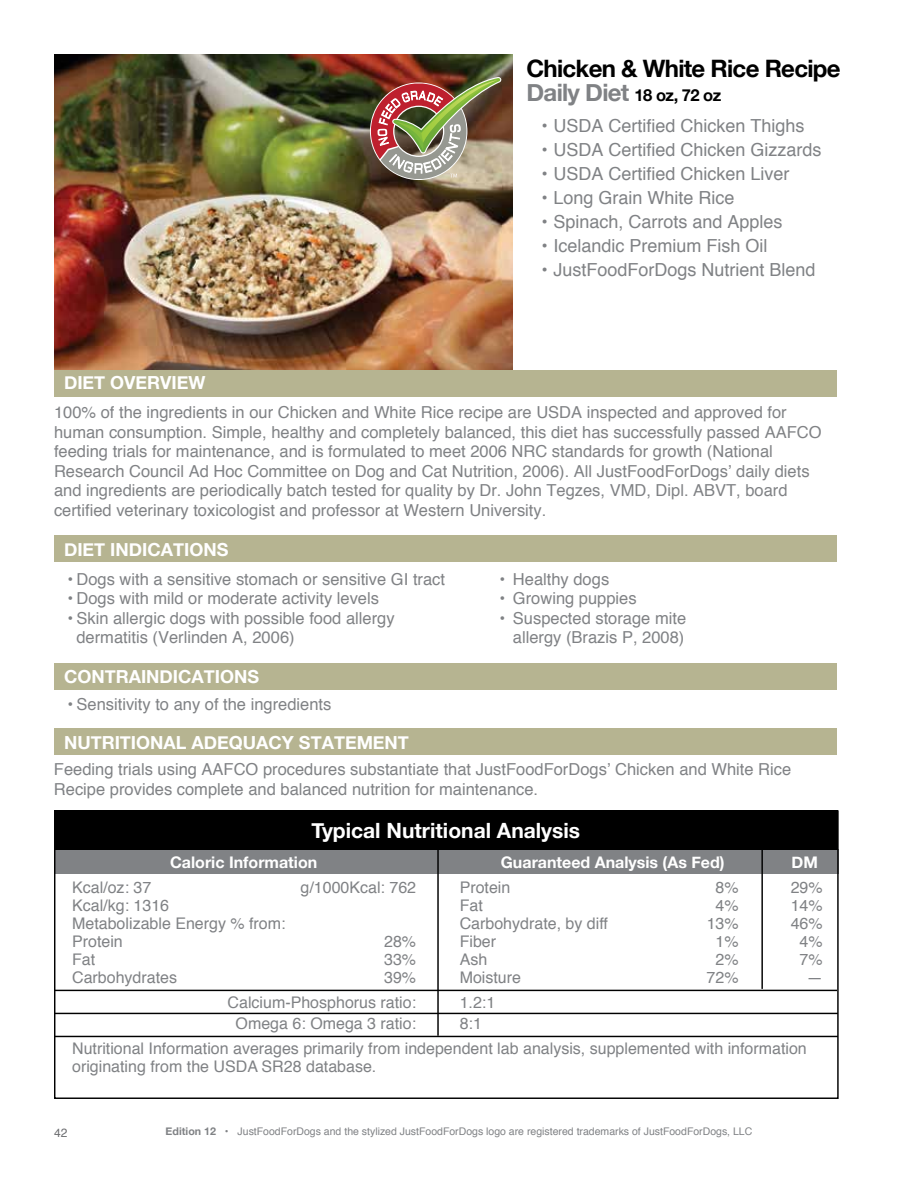
<style>
.page{position:relative;width:918px;height:1188px;background:#fff}
.page>*{position:absolute;margin:0;border:0;box-sizing:border-box;transform-origin:0 0}
.t1{font:700 24px/24px "Helvetica Neue";letter-spacing:-.03em;color:#000}
.t2{font:700 21px "Helvetica Neue";color:#fff}
.t3{font:18px "Helvetica";color:#808285}
.t4{font:700 18px "Helvetica Neue";color:#fff}
.t5{font:16.5px/19.5px "Helvetica";color:#808285}
.t6{font:16.05px/24.8px "Helvetica";color:#808285}
.t7{font:700 16.05px "Helvetica Neue";color:#fff}
.t8{font:12px "Helvetica";color:#6d6e71}
.t9{font:10.5px "Helvetica";color:#808285}
.s1{color:#808285}
.s2{font-size:16.5px}
.s3{font-family:"Helvetica Neue";font-size:18px;color:#fff}
.s4{font-family:"Helvetica Neue";font-weight:700;font-size:10.65px}
</style>
<div class="page">
<img style="left:54px;top:54px;width:459px;height:316px">
<div style="left:54px;top:370px;width:783px;height:27px;background:#b6b491"></div>
<div style="left:54px;top:535px;width:783px;height:27px;background:#b6b491"></div>
<div style="left:54px;top:663px;width:783px;height:27px;background:#b6b491"></div>
<div style="left:54px;top:728px;width:783px;height:27px;background:#b6b491"></div>
<div style="left:55px;top:850px;width:784px;height:24px;background:#808285"></div>
<div style="left:55px;top:810px;width:783px;height:40px;background:#000"></div>
<hr style="left:437px;top:828px;width:2px;height:208px;background:#000">
<hr style="left:761px;top:828px;width:2px;height:161px;background:#000">
<hr style="left:55px;top:990px;width:782px;height:1px;background:#000">
<hr style="left:55px;top:1013px;width:783px;height:1px;background:#000">
<hr style="left:55px;top:1036px;width:783px;height:1px;background:#000">
<img style="left:371px;top:76px;width:131px;height:103px">
<p class="t4" style="left:64px;top:369px;width:143px">DIET OVERVIEW</p>
<h1 class="t1" style="left:527px;top:57px;width:316px">Chicken &amp; White Rice Recipe<br><span class="s1">Daily Diet</span> <span class="s2">18 oz, 72 oz</span></h1>
<p class="t3" style="left:542px;top:112px;width:265px">• USDA Certified Chicken Thighs</p>
<p class="t3" style="left:542px;top:136px;width:282px">• USDA Certified Chicken Gizzards</p>
<p class="t3" style="left:542px;top:160px;width:250px">• USDA Certified Chicken Liver</p>
<p class="t3" style="left:542px;top:184px;width:195px">• Long Grain White Rice</p>
<p class="t3" style="left:542px;top:208px;width:243px">• Spinach, Carrots and Apples</p>
<p class="t3" style="left:542px;top:232px;width:228px">• Icelandic Premium Fish Oil</p>
<p class="t3" style="left:542px;top:256px;width:276px">• JustFoodForDogs Nutrient Blend</p>
<p class="t5" style="left:54px;top:403px;width:769px">100% of the ingredients in our Chicken and White Rice recipe are USDA inspected and approved for human consumption. Simple, healthy and completely balanced, this diet has successfully passed AAFCO feeding trials for maintenance, and is formulated to meet 2006 NRC standards for growth (National Research Council Ad Hoc Committee on Dog and Cat Nutrition, 2006). All JustFoodForDogs’ daily diets and ingredients are periodically batch tested for quality by Dr. John Tegzes, VMD, Dipl. ABVT, board certified veterinary toxicologist and professor at Western University.</p>
<p class="t4" style="left:64px;top:536px;width:166px">DIET INDICATIONS</p>
<p class="t5" style="left:67px;top:570px;width:379px">• Dogs with a sensitive stomach or sensitive GI tract</p>
<p class="t5" style="left:499px;top:570px;width:111px">• Healthy dogs</p>
<p class="t5" style="left:67px;top:589px;width:313px">• Dogs with mild or moderate activity levels</p>
<p class="t5" style="left:499px;top:589px;width:139px">• Growing puppies</p>
<p class="t5" style="left:67px;top:609px;width:329px">• Skin allergic dogs with possible food allergy</p>
<p class="t5" style="left:499px;top:609px;width:188px">• Suspected storage mite</p>
<p class="t5" style="left:76px;top:628px;width:220px">dermatitis (Verlinden A, 2006)</p>
<p class="t5" style="left:513px;top:628px;width:173px">allergy (Brazis P, 2008)</p>
<p class="t4" style="left:64px;top:662px;width:197px">CONTRAINDICATIONS</p>
<p class="t5" style="left:67px;top:695px;width:265px">• Sensitivity to any of the ingredients</p>
<p class="t4" style="left:64px;top:728px;width:346px">NUTRITIONAL ADEQUACY STATEMENT</p>
<p class="t5" style="left:54px;top:760px;width:739px">Feeding trials using AAFCO procedures substantiate that JustFoodForDogs’ Chicken and White Rice<br>Recipe provides complete and balanced nutrition for maintenance.</p>
<p class="t2" style="left:312px;top:814px;width:270px">Typical Nutritional Analysis</p>
<p class="t7" style="left:170px;top:850px;width:149px">Caloric Information</p>
<p class="t7" style="left:501px;top:850px;width:225px">Guaranteed Analysis (As Fed)</p>
<p class="t7" style="left:792px;top:850px;width:28px">DM</p>
<p class="t6" style="left:72px;top:876px;width:81px">Kcal/oz: 37</p>
<p class="t6" style="left:301px;top:876px;width:117px">g/1000Kcal: 762</p>
<p class="t6" style="left:460px;top:876px;width:52px">Protein</p>
<p class="t6" style="left:716px;top:876px;width:25px">8%</p>
<p class="t6" style="left:791px;top:876px;width:34px">29%</p>
<p class="t6" style="left:72px;top:894px;width:98px">Kcal/kg: 1316</p>
<p class="t6" style="left:460px;top:894px;width:25px">Fat</p>
<p class="t6" style="left:716px;top:894px;width:25px">4%</p>
<p class="t6" style="left:791px;top:894px;width:34px">14%</p>
<p class="t6" style="left:72px;top:912px;width:215px">Metabolizable Energy % from:</p>
<p class="t6" style="left:460px;top:912px;width:150px">Carbohydrate, by diff</p>
<p class="t6" style="left:707px;top:912px;width:34px">13%</p>
<p class="t6" style="left:791px;top:912px;width:34px">46%</p>
<p class="t6" style="left:72px;top:930px;width:52px">Protein</p>
<p class="t6" style="left:384px;top:930px;width:34px">28%</p>
<p class="t6" style="left:460px;top:930px;width:38px">Fiber</p>
<p class="t6" style="left:716px;top:930px;width:25px">1%</p>
<p class="t6" style="left:800px;top:930px;width:25px">4%</p>
<p class="t6" style="left:72px;top:948px;width:25px">Fat</p>
<p class="t6" style="left:384px;top:948px;width:34px">33%</p>
<p class="t6" style="left:460px;top:948px;width:29px">Ash</p>
<p class="t6" style="left:716px;top:948px;width:25px">2%</p>
<p class="t6" style="left:800px;top:948px;width:25px">7%</p>
<p class="t6" style="left:72px;top:966px;width:106px">Carbohydrates</p>
<p class="t6" style="left:384px;top:966px;width:34px">39%</p>
<p class="t6" style="left:460px;top:966px;width:63px">Moisture</p>
<p class="t6" style="left:707px;top:966px;width:34px">72%</p>
<p class="t6" style="left:807px;top:966px;width:18px">—</p>
<p class="t6" style="left:228px;top:990px;width:190px">Calcium-Phosphorus ratio:</p>
<p class="t6" style="left:460px;top:990px;width:37px">1.2:1</p>
<p class="t6" style="left:236px;top:1012px;width:182px">Omega 6: Omega 3 ratio:</p>
<p class="t6" style="left:72px;top:1012px;width:736px;text-indent:388px">8:1<br>Nutritional Information averages primarily from independent lab analysis, supplemented with information</p>
<p class="t6" style="left:72px;top:1055px;width:306px">originating from the USDA SR28 database.</p>
<p class="t8" style="left:54px;top:1123px;width:35px">42<span class="s3">42</span></p>
<p class="t9" style="left:166px;top:1124px;width:588px"><span class="s4">Edition 12 •</span> JustFoodForDogs and the stylized JustFoodForDogs logo are registered trademarks of JustFoodForDogs, LLC</p>
</div>
